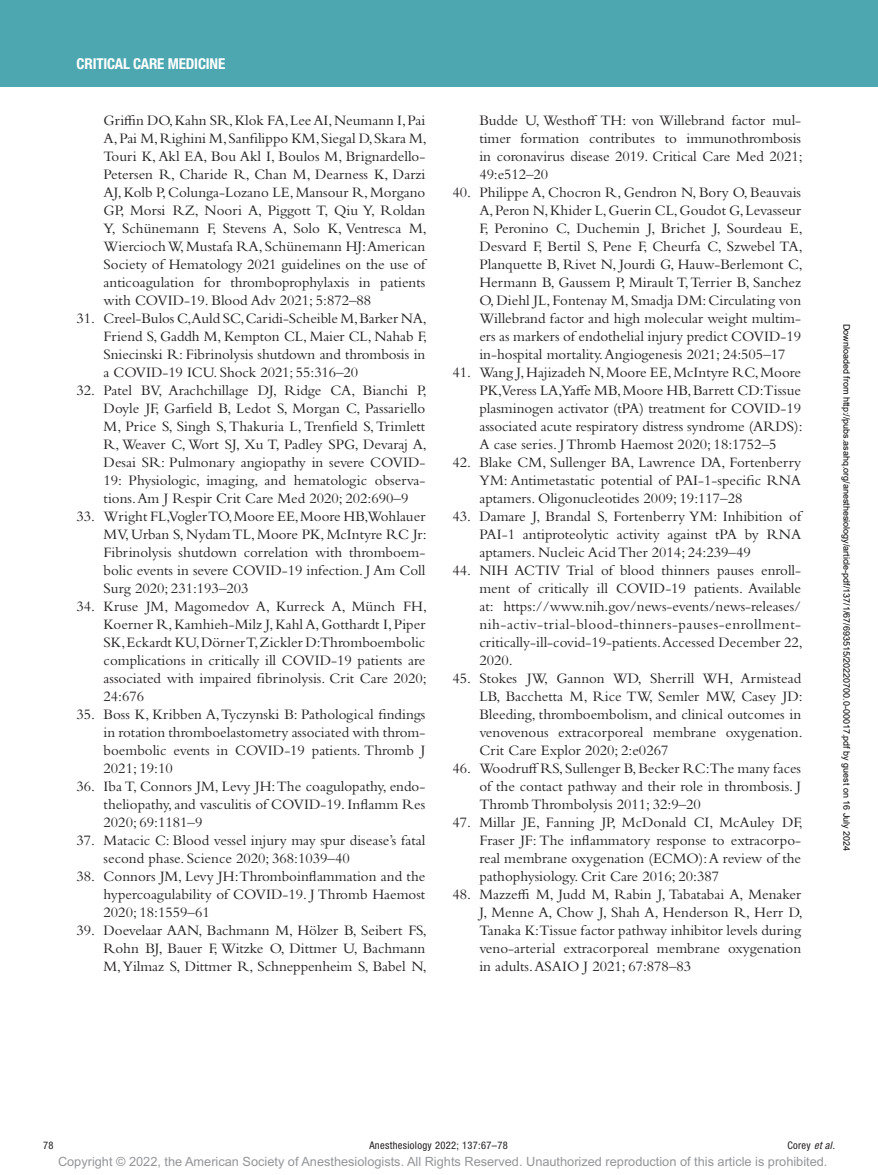
<style>
.page{position:relative;width:878px;height:1175px;background:#fff}
.page>*{position:absolute;margin:0;border:0;box-sizing:border-box;transform-origin:0 0}
.t1{font:15px/18px "Bembo Std";color:#231f20;text-align:justify}
.t2{font:700 condensed 15px "Helvetica Neue LT Std";letter-spacing:-.01em;color:#fff}
.t3{font:12.75px "Arial MT Std";color:#939598}
.t4{font:condensed 10.5px "Helvetica Neue LT Std";letter-spacing:.03em;color:#231f20}
.t5{font:9px "Arial";color:#000}
.s1{font-style:italic}
</style>
<div class="page">
<div style="left:0;top:0;width:878px;height:86px;background:#4da7b0"></div>
<p class="t2" style="left:77px;top:54px;width:150px">CRITICAL CARE MEDICINE</p>
<p class="t1" style="left:104px;top:111px;width:325px">Griffin DO, Kahn SR, Klok FA, Lee AI, Neumann I, Pai A, Pai M, Righini M, Sanfilippo KM, Siegal D, Skara M, Touri K, Akl EA, Bou Akl I, Boulos M, Brignardello-Petersen R, Charide R, Chan M, Dearness K, Darzi AJ, Kolb P, Colunga-Lozano LE, Mansour R, Morgano GP, Morsi RZ, Noori A, Piggott T, Qiu Y, Roldan Y, Schünemann F, Stevens A, Solo K, Ventresca M, Wiercioch W, Mustafa RA, Schünemann HJ: American Society of Hematology 2021 guidelines on the use of anticoagulation for thromboprophylaxis in patients with COVID-19. Blood Adv 2021; 5:872–88</p>
<p class="t1" style="left:104px;top:309px;width:325px;text-indent:-27px">31. Creel-Bulos C,Auld SC, Caridi-Scheible M, Barker NA, Friend S, Gaddh M, Kempton CL, Maier CL, Nahab F, Sniecinski R: Fibrinolysis shutdown and thrombosis in a COVID-19 ICU. Shock 2021; 55:316–20</p>
<p class="t1" style="left:104px;top:381px;width:325px;text-indent:-27px">32. Patel BV, Arachchillage DJ, Ridge CA, Bianchi P, Doyle JF, Garfield B, Ledot S, Morgan C, Passariello M, Price S, Singh S, Thakuria L, Trenfield S, Trimlett R, Weaver C, Wort SJ, Xu T, Padley SPG, Devaraj A, Desai SR: Pulmonary angiopathy in severe COVID-19: Physiologic, imaging, and hematologic observa&shy;tions. Am J Respir Crit Care Med 2020; 202:690–9</p>
<p class="t1" style="left:104px;top:507px;width:325px;text-indent:-27px">33. Wright FL,Vogler TO, Moore EE, Moore HB,Wohlauer MV, Urban S, Nydam TL, Moore PK, McIntyre RC Jr:<br>Fibrinolysis shutdown correlation with thromboem&shy;bolic events in severe COVID-19 infection. J Am Coll Surg 2020; 231:193–203</p>
<p class="t1" style="left:104px;top:597px;width:325px;text-indent:-27px">34. Kruse JM, Magomedov A, Kurreck A, Münch FH, Koerner R, Kamhieh-Milz J, Kahl A, Gotthardt I, Piper SK, Eckardt KU, Dörner T, Zickler D:Thromboembolic complications in critically ill COVID-19 patients are associated with impaired fibrinolysis. Crit Care 2020; 24:676</p>
<p class="t1" style="left:104px;top:705px;width:323px;text-indent:-27px">35. Boss K, Kribben A, Tyczynski B: Pathological findings in rotation thromboelastometry associated with throm&shy;boembolic events in COVID-19 patients. Thromb J 2021; 19:10</p>
<p class="t1" style="left:104px;top:777px;width:323px;text-indent:-27px">36. Iba T, Connors JM, Levy JH: The coagulopathy, endo&shy;theliopathy, and vasculitis of COVID-19. Inflamm Res 2020; 69:1181–9</p>
<p class="t1" style="left:104px;top:831px;width:323px;text-indent:-27px">37. Matacic C: Blood vessel injury may spur disease’s fatal second phase. Science 2020; 368:1039–40</p>
<p class="t1" style="left:104px;top:867px;width:323px;text-indent:-27px">38. Connors JM, Levy JH: Thromboinflammation and the hypercoagulability of COVID-19. J Thromb Haemost 2020; 18:1559–61</p>
<p class="t1" style="left:104px;top:921px;width:325px;text-indent:-27px">39. Doevelaar AAN, Bachmann M, Hölzer B, Seibert FS, Rohn BJ, Bauer F, Witzke O, Dittmer U, Bachmann M, Yilmaz S, Dittmer R, Schneppenheim S, Babel N,</p>
<p class="t1" style="left:479px;top:111px;width:325px">Budde U, Westhoff TH: von Willebrand factor mul&shy;timer formation contributes to immunothrombosis in coronavirus disease 2019. Critical Care Med 2021; 49:e512–20</p>
<p class="t1" style="left:479px;top:183px;width:325px;text-indent:-27px">40. Philippe A, Chocron R, Gendron N, Bory O, Beauvais A, Peron N, Khider L, Guerin CL, Goudot G, Levasseur F, Peronino C, Duchemin J, Brichet J, Sourdeau E, Desvard F, Bertil S, Pene F, Cheurfa C, Szwebel TA, Planquette B, Rivet N, Jourdi G, Hauw-Berlemont C, Hermann B, Gaussem P, Mirault T, Terrier B, Sanchez O, Diehl JL, Fontenay M, Smadja DM: Circulating von Willebrand factor and high molecular weight multim&shy;ers as markers of endothelial injury predict COVID-19 in-hospital mortality. Angiogenesis 2021; 24:505–17</p>
<p class="t1" style="left:479px;top:363px;width:325px;text-indent:-27px">41. Wang J, Hajizadeh N, Moore EE, McIntyre RC, Moore PK,Veress LA,Yaffe MB, Moore HB, Barrett CD:Tissue plasminogen activator (tPA) treatment for COVID-19 associated acute respiratory distress syndrome (ARDS):<br>A case series. J Thromb Haemost 2020; 18:1752–5</p>
<p class="t1" style="left:479px;top:453px;width:323px;text-indent:-27px">42. Blake CM, Sullenger BA, Lawrence DA, Fortenberry YM: Antimetastatic potential of PAI-1-specific RNA aptamers. Oligonucleotides 2009; 19:117–28</p>
<p class="t1" style="left:479px;top:507px;width:323px;text-indent:-27px">43. Damare J, Brandal S, Fortenberry YM: Inhibition of PAI-1 antiproteolytic activity against tPA by RNA aptamers. Nucleic Acid Ther 2014; 24:239–49</p>
<p class="t1" style="left:479px;top:561px;width:325px;text-indent:-27px">44. NIH ACTIV Trial of blood thinners pauses enroll&shy;ment of critically ill COVID-19 patients. Available at: https://www.nih.gov/news-events/news-releases/ nih-activ-trial-blood-thinners-pauses-enrollment&shy;critically-ill-covid-19-patients. Accessed December 22, 2020.</p>
<p class="t1" style="left:479px;top:669px;width:325px;text-indent:-27px">45. Stokes JW, Gannon WD, Sherrill WH, Armistead LB, Bacchetta M, Rice TW, Semler MW, Casey JD:<br>Bleeding, thromboembolism, and clinical outcomes in venovenous extracorporeal membrane oxygenation.<br>Crit Care Explor 2020; 2:e0267</p>
<p class="t1" style="left:479px;top:759px;width:323px;text-indent:-27px">46. Woodruff RS, Sullenger B, Becker RC:The many faces of the contact pathway and their role in thrombosis. J Thromb Thrombolysis 2011; 32:9–20</p>
<p class="t1" style="left:479px;top:813px;width:325px;text-indent:-27px">47. Millar JE, Fanning JP, McDonald CI, McAuley DF, Fraser JF: The inflammatory response to extracorpo&shy;real membrane oxygenation (ECMO): A review of the pathophysiology. Crit Care 2016; 20:387</p>
<p class="t1" style="left:479px;top:885px;width:325px;text-indent:-27px">48. Mazzeffi M, Judd M, Rabin J, Tabatabai A, Menaker J, Menne A, Chow J, Shah A, Henderson R, Herr D, Tanaka K:Tissue factor pathway inhibitor levels during veno-arterial extracorporeal membrane oxygenation in adults. ASAIO J 2021; 67:878–83</p>
<p class="t5" style="left:850px;top:323px;width:529px;rotate:90deg">Downloaded from http://pubs.asahq.org/anesthesiology/article-pdf/137/1/67/693515/20220700.0-00017.pdf by guest on 16 July 2024</p>
<p class="t4" style="left:43px;top:1139px;width:12px">78</p>
<p class="t4" style="left:369px;top:1139px;width:140px">Anesthesiology 2022; 137:67–78</p>
<p class="t4" style="left:787px;top:1139px;width:49px">Corey <span class="s1">et al.</span></p>
<p class="t3" style="left:58px;top:1154px;width:771px">Copyright © 2022, the American Society of Anesthesiologists. All Rights Reserved. Unauthorized reproduction of this article is prohibited.</p>
</div>
